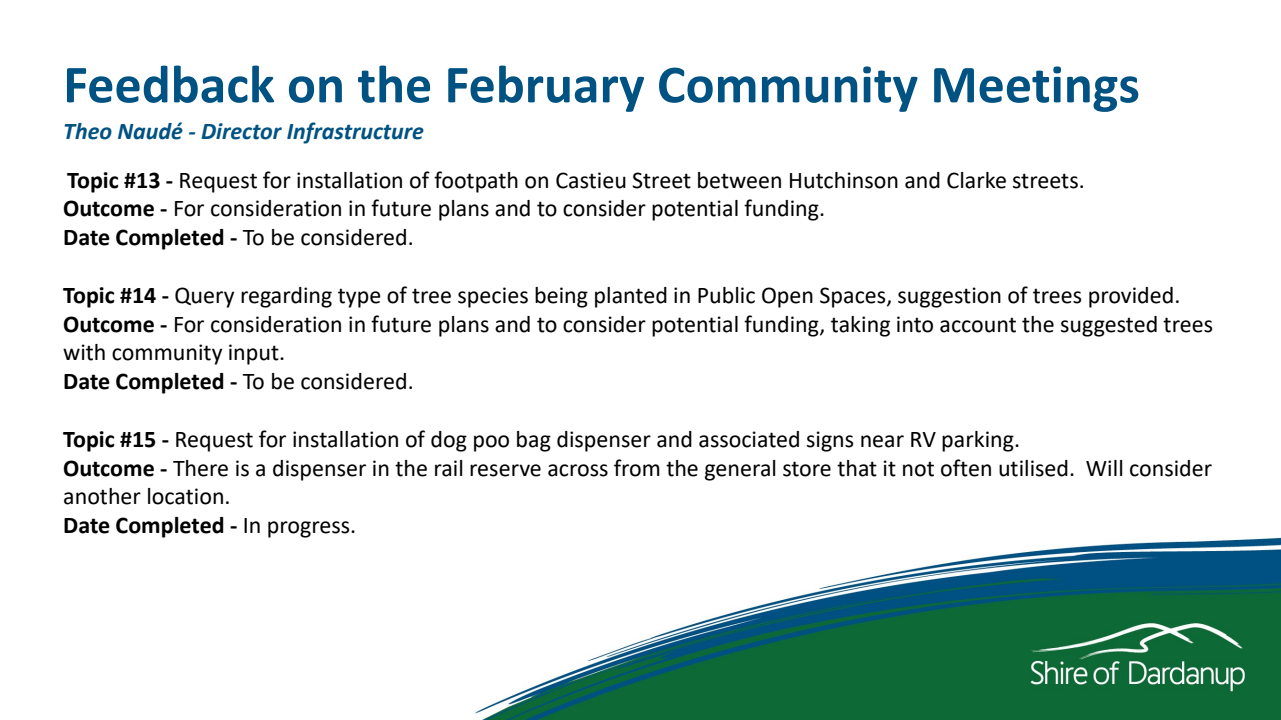
<style>
.page{position:relative;width:1281px;height:720px;background:#fff}
.page>*{position:absolute;margin:0;border:0;box-sizing:border-box;transform-origin:0 0}
.t1{font:700 54px "Calibri";color:#005282}
.t2{font:24px/28.8px "Calibri";color:#000}
.t3{font:italic 700 24px "Calibri";color:#005282}
.t4{font:700 24px "Calibri";color:#000}
.s1{font-weight:700}
.s2{font-weight:400}
</style>
<div class="page">
<img style="left:475px;top:537px;width:805px;height:183px">
<p class="t1" style="left:63px;top:46px;width:1077px">Feedback on the February Community Meetings</p>
<p class="t3" style="left:63px;top:114px;width:362px">Theo Naudé - Director Infrastructure</p>
<p class="t2" style="left:67px;top:165px;width:1018px"><span class="s1">Topic #13 -</span> Request for installation of footpath on Castieu Street between Hutchinson and Clarke streets.</p>
<p class="t2" style="left:63px;top:193px;width:763px"><span class="s1">Outcome -</span> For consideration in future plans and to consider potential funding.</p>
<p class="t2" style="left:63px;top:222px;width:352px"><span class="s1">Date Completed -</span> To be considered.</p>
<p class="t2" style="left:63px;top:280px;width:1118px"><span class="s1">Topic #14 -</span> Query regarding type of tree species being planted in Public Open Spaces, suggestion of trees provided.</p>
<p class="t2" style="left:63px;top:309px;width:1151px"><span class="s1">Outcome -</span> For consideration in future plans and to consider potential funding, taking into account the suggested trees with community input.</p>
<p class="t2" style="left:63px;top:366px;width:352px"><span class="s1">Date Completed -</span> To be considered.</p>
<p class="t2" style="left:63px;top:424px;width:958px"><span class="s1">Topic #15 -</span> Request for installation of dog poo bag dispenser and associated signs near RV parking.</p>
<p class="t2" style="left:63px;top:453px;width:1150px"><span class="s1">Outcome -</span> There is a dispenser in the rail reserve across from the general store that it not often utilised. Will consider another location.</p>
<p class="t4" style="left:63px;top:508px;width:294px">Date Completed - <span class="s2">In progress.</span></p>
</div>
